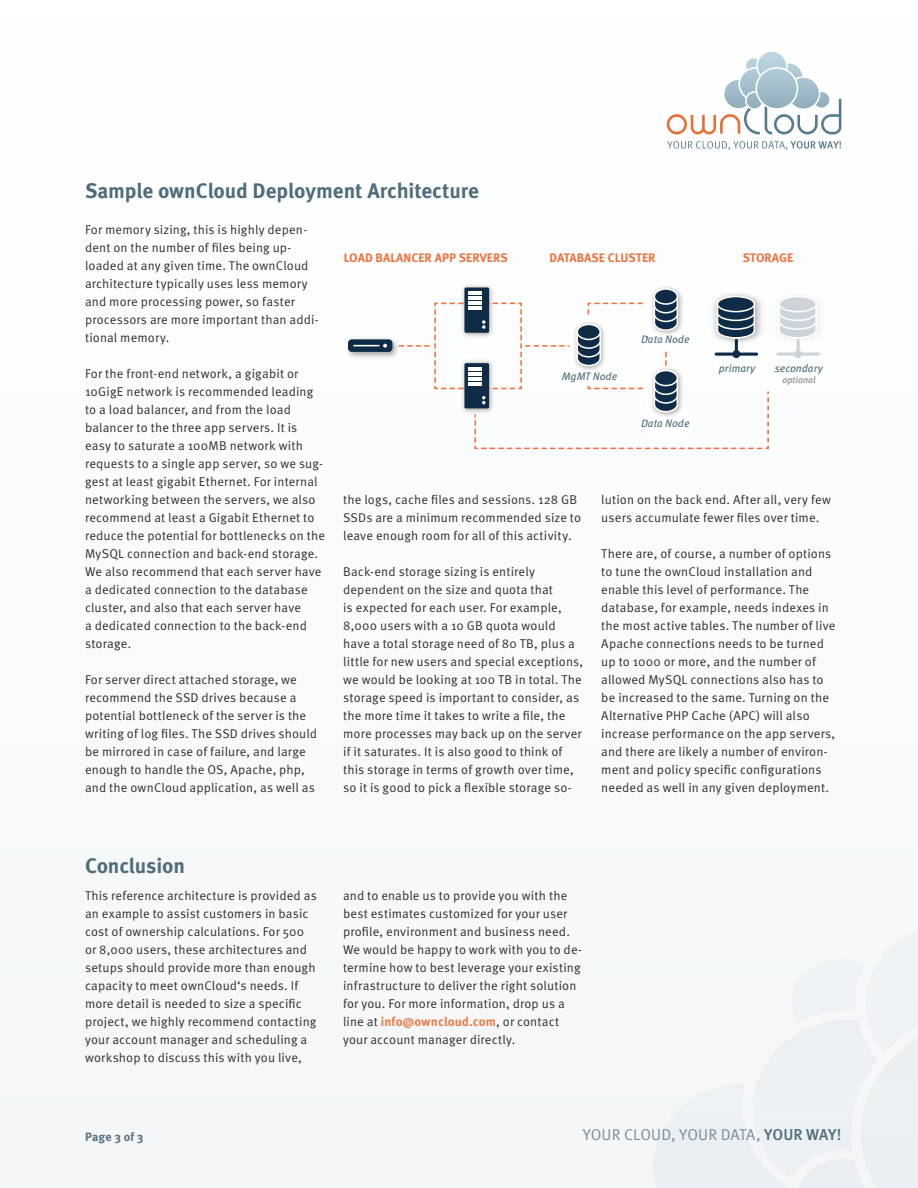
<style>
.page{position:relative;width:918px;height:1188px;background:#fff}
.page>*{position:absolute;margin:0;border:0;box-sizing:border-box;transform-origin:0 0}
.Headline_2nd{font:700 21px "Meta Pro";letter-spacing:-.01em;color:#4e6c7b}
.t1{font:15.75px "Meta Pro";letter-spacing:.005em;color:#7c8c99}
.Fließtext{font:12.75px/18px "Meta Pro";letter-spacing:.01em;color:#312f30}
.t2{font:700 12.3px "Meta Pro";color:#ec733f}
.Fließtext-2{font:700 12px "Meta Pro";letter-spacing:.015em;color:#55707f}
.t3{font:italic 10.8px "Meta Pro";color:#4f6d7b}
.t4{font:italic 9.3px "Meta Pro";color:#808285}
.s1{font-weight:700;color:#ec7b47}
.s2{font-weight:500;color:#4e6c7b}
</style>
<div class="page">
<svg style="left:667px;top:51px;width:174px;height:83px"></svg>
<svg style="left:667px;top:141px;width:174px;height:9px"></svg>
<img style="left:771px;top:293px;width:56px;height:53px">
<svg style="left:399px;top:284px;width:371px;height:166px"></svg>
<div style="left:717px;top:297px;width:37px;height:15px;background:#0e2c46;border-radius:50%"></div>
<div style="left:717px;top:296px;width:38px;height:16px;border:2px solid #fff;border-radius:50%"></div>
<hr style="left:778px;top:353px;width:40px;height:3px;background:#0e2c46">
<hr style="left:797px;top:340px;width:3px;height:14px;background:#0e2c46">
<div style="left:794px;top:350px;width:8px;height:8px;background:#cdd4d9;border-radius:50%"></div>
<svg style="left:778px;top:303px;width:40px;height:36px"></svg>
<div style="left:779px;top:297px;width:37px;height:15px;background:#ced4d9;border-radius:50%"></div>
<div style="left:779px;top:296px;width:38px;height:16px;border:2px solid #fff;border-radius:50%"></div>
<img style="left:345px;top:335px;width:57px;height:26px">
<div style="left:348px;top:339px;width:44px;height:13px;background:#0e2c46;border-radius:4px"></div>
<svg style="left:354px;top:344px;width:33px;height:3px"></svg>
<p class="Headline_2nd" style="left:85px;top:177px;width:395px">Sample ownCloud Deployment Architecture</p>
<p class="Fließtext" style="left:85px;top:221px;width:235px">For memory sizing, this is highly depen&shy;dent on the number of files being up&shy;loaded at any given time. The ownCloud architecture typically uses less memory and more processing power, so faster processors are more important than addi&shy;tional memory.</p>
<p class="Fließtext" style="left:85px;top:365px;width:241px">For the front-end network, a gigabit or 10GigE network is recommended leading to a load balancer, and from the load balancer to the three app servers. It is easy to saturate a 100MB network with requests to a single app server, so we sug&shy;gest at least gigabit Ethernet. For internal networking between the servers, we also recommend at least a Gigabit Ethernet to reduce the potential for bottlenecks on the MySQL connection and back-end storage.<br>We also recommend that each server have a dedicated connection to the database cluster, and also that each server have<br>a dedicated connection to the back-end storage.</p>
<p class="Fließtext" style="left:85px;top:671px;width:234px">For server direct attached storage, we recommend the SSD drives because a potential bottleneck of the server is the writing of log files. The SSD drives should be mirrored in case of failure, and large enough to handle the OS, Apache, php, and the ownCloud application, as well as</p>
<p class="t2" style="left:344px;top:250px;width:165px">LOAD BALANCER APP SERVERS</p>
<p class="t2" style="left:550px;top:250px;width:108px">DATABASE CLUSTER</p>
<p class="t2" style="left:743px;top:250px;width:52px">STORAGE</p>
<p class="t3" style="left:562px;top:369px;width:57px">MgMT Node</p>
<p class="t3" style="left:641px;top:332px;width:50px">Data Node</p>
<p class="t3" style="left:641px;top:417px;width:50px">Data Node</p>
<p class="t3" style="left:719px;top:362px;width:38px">primary</p>
<p class="t3" style="left:775px;top:362px;width:49px">secondary</p>
<p class="t4" style="left:782px;top:374px;width:35px">optional</p>
<p class="Fließtext" style="left:343px;top:491px;width:239px">the logs, cache files and sessions. 128 GB<br>SSDs are a minimum recommended size to leave enough room for all of this activity.</p>
<p class="Fließtext" style="left:343px;top:563px;width:242px">Back-end storage sizing is entirely dependent on the size and quota that<br>is expected for each user. For example, 8,000 users with a 10 GB quota would have a total storage need of 80 TB, plus a little for new users and special exceptions, we would be looking at 100 TB in total. The storage speed is important to consider, as the more time it takes to write a file, the more processes may back up on the server if it saturates. It is also good to think of this storage in terms of growth over time, so it is good to pick a flexible storage so-</p>
<p class="Fließtext" style="left:601px;top:491px;width:231px">lution on the back end. After all, very few users accumulate fewer files over time.</p>
<p class="Fließtext" style="left:601px;top:545px;width:236px">There are, of course, a number of options to tune the ownCloud installation and enable this level of performance. The database, for example, needs indexes in the most active tables. The number of live Apache connections needs to be turned up to 1000 or more, and the number of allowed MySQL connections also has to be increased to the same. Turning on the Alternative PHP Cache (APC) will also increase performance on the app servers, and there are likely a number of environ&shy;ment and policy specific configurations needed as well in any given deployment.</p>
<p class="Headline_2nd" style="left:85px;top:852px;width:102px">Conclusion</p>
<p class="Fließtext" style="left:85px;top:887px;width:233px">This reference architecture is provided as an example to assist customers in basic cost of ownership calculations. For 500 or 8,000 users, these architectures and setups should provide more than enough capacity to meet ownCloud‘s needs. If more detail is needed to size a specific project, we highly recommend contacting your account manager and scheduling a workshop to discuss this with you live,</p>
<p class="Fließtext" style="left:343px;top:887px;width:240px">and to enable us to provide you with the best estimates customized for your user profile, environment and business need.<br>We would be happy to work with you to de&shy;termine how to best leverage your existing infrastructure to deliver the right solution for you. For more information, drop us a line at <span class="s1">info@owncloud.com</span>, or contact your account manager directly.</p>
<p class="Fließtext-2" style="left:85px;top:1129px;width:60px">Page 3 of 3</p>
<p class="t1" style="left:583px;top:1124px;width:260px">YOUR CLOUD, YOUR DATA, <span class="s2">YOUR WAY!</span></p>
</div>
